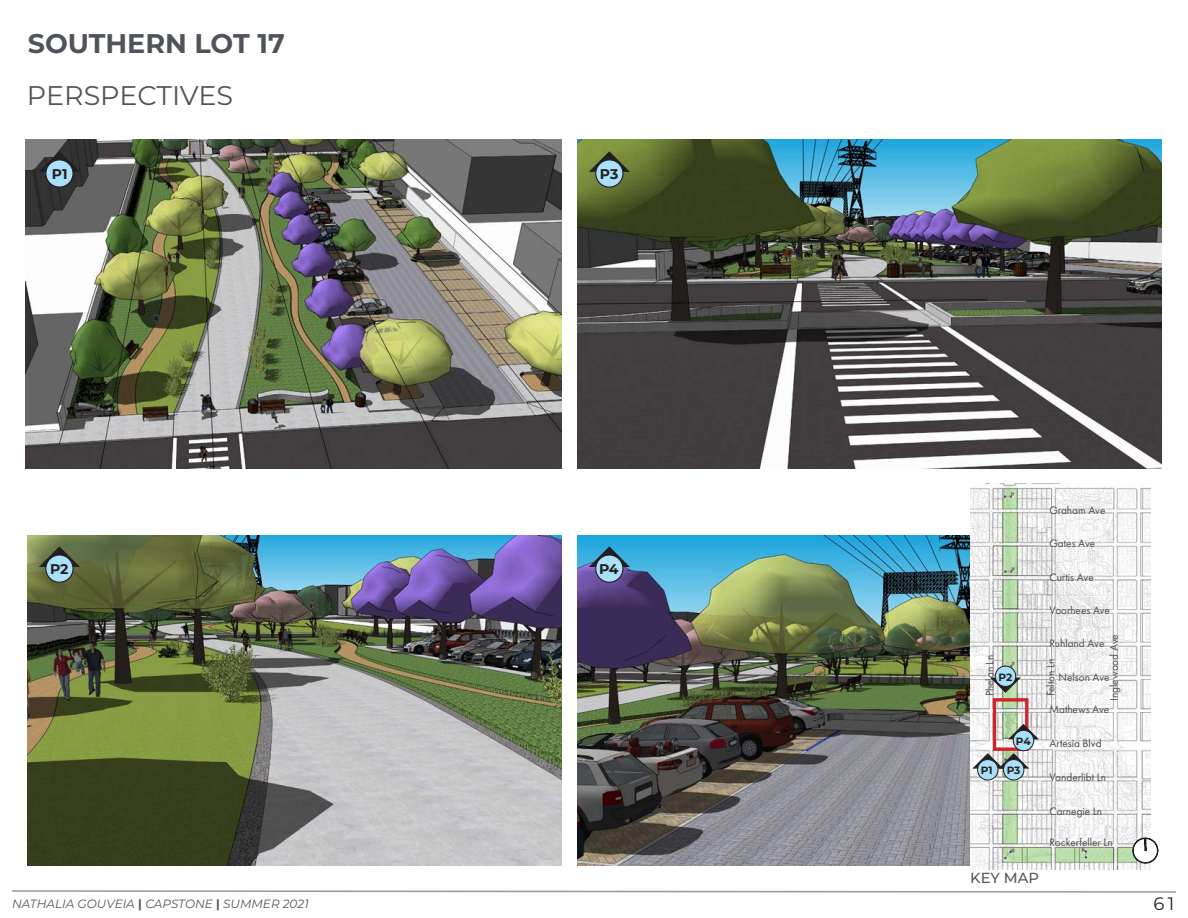
<style>
.page{position:relative;width:1188px;height:918px;background:#fff}
.page>*{position:absolute;margin:0;border:0;box-sizing:border-box;transform-origin:0 0}
.Page_title{font:700 27px "Montserrat";color:#50545a}
.Secondary_Page_Tittl{font:27px "Montserrat";letter-spacing:-.005em;color:#50545a}
.t1{font:18px "Montserrat";color:#231f20}
.Description_texts{font:500 14.7px "Montserrat";color:#57585a}
.Description_texts-2{font:700 14.1px "Montserrat";letter-spacing:-.01em;color:#231f20}
.t2{font:italic 12px "Montserrat";color:#57585a}
.t3{font:11.25px "Futura PT";color:#4c4c4d}
.Description_texts-3{font:700 10.5px "Montserrat";letter-spacing:-.005em;color:#231f20}
.s1{font-weight:700;font-style:normal}
</style>
<div class="page">
<svg style="left:12px;top:890px;width:1164px;height:3px"></svg>
<img style="left:26px;top:139px;width:536px;height:329px">
<img style="left:27px;top:536px;width:535px;height:329px">
<img style="left:578px;top:139px;width:583px;height:329px">
<img style="left:578px;top:536px;width:392px;height:329px">
<svg style="left:37px;top:150px;width:45px;height:23px"></svg>
<div style="left:46px;top:160px;width:27px;height:27px;background:#aae0f9;border-radius:50%"></div>
<div style="left:45px;top:159px;width:29px;height:29px;border:1px solid #231f20;border-radius:50%"></div>
<svg style="left:37px;top:545px;width:45px;height:23px"></svg>
<div style="left:46px;top:555px;width:27px;height:27px;background:#aae0f9;border-radius:50%"></div>
<div style="left:45px;top:554px;width:29px;height:29px;border:1px solid #231f20;border-radius:50%"></div>
<svg style="left:587px;top:545px;width:45px;height:23px"></svg>
<div style="left:596px;top:555px;width:27px;height:27px;background:#aae0f9;border-radius:50%"></div>
<div style="left:595px;top:554px;width:29px;height:29px;border:1px solid #231f20;border-radius:50%"></div>
<svg style="left:587px;top:150px;width:45px;height:23px"></svg>
<div style="left:596px;top:160px;width:27px;height:27px;background:#aae0f9;border-radius:50%"></div>
<div style="left:595px;top:159px;width:29px;height:29px;border:1px solid #231f20;border-radius:50%"></div>
<img style="left:970px;top:483px;width:181px;height:386px">
<svg style="left:1132px;top:809px;width:26px;height:55px"></svg>
<div style="left:1004px;top:760px;width:20px;height:20px;background:#aae0f9;border-radius:50%"></div>
<div style="left:1003px;top:759px;width:21px;height:21px;border:1px solid #231f20;border-radius:50%"></div>
<svg style="left:971px;top:752px;width:60px;height:22px"></svg>
<div style="left:978px;top:760px;width:20px;height:20px;background:#aae0f9;border-radius:50%"></div>
<div style="left:977px;top:759px;width:21px;height:21px;border:1px solid #231f20;border-radius:50%"></div>
<div style="left:993px;top:698px;width:36px;height:53px;border:3px solid #d1232a"></div>
<svg style="left:988px;top:677px;width:35px;height:17px"></svg>
<div style="left:995px;top:666px;width:21px;height:20px;background:#aae0f9;border-radius:50%"></div>
<div style="left:995px;top:666px;width:21px;height:21px;border:1px solid #231f20;border-radius:50%"></div>
<svg style="left:1007px;top:723px;width:34px;height:17px"></svg>
<div style="left:1013px;top:730px;width:21px;height:21px;background:#aae0f9;border-radius:50%"></div>
<div style="left:1013px;top:730px;width:21px;height:21px;border:1px solid #231f20;border-radius:50%"></div>
<p class="Page_title" style="left:28px;top:24px;width:259px">SOUTHERN LOT 17</p>
<p class="Secondary_Page_Tittl" style="left:27px;top:77px;width:208px">PERSPECTIVES</p>
<p class="Description_texts-2" style="left:52px;top:164px;width:17px">P1</p>
<p class="Description_texts-2" style="left:600px;top:164px;width:20px">P3</p>
<p class="Description_texts-2" style="left:50px;top:559px;width:20px">P2</p>
<p class="Description_texts-2" style="left:599px;top:559px;width:21px">P4</p>
<p class="t3" style="left:1049px;top:503px;width:58px">Graham Ave</p>
<p class="t3" style="left:1049px;top:537px;width:47px">Gates Ave</p>
<p class="t3" style="left:1049px;top:571px;width:46px">Curtis Ave</p>
<p class="t3" style="left:1049px;top:604px;width:62px">Voorhees Ave</p>
<p class="t3" style="left:983px;top:696px;width:43px;rotate:-90deg">Phelan Ln</p>
<p class="Description_texts-3" style="left:998px;top:670px;width:15px">P2</p>
<p class="t3" style="left:1049px;top:636px;width:56px">Ruhland Ave</p>
<p class="t3" style="left:1107px;top:701px;width:68px;rotate:-90deg">Inglewood Ave</p>
<p class="t3" style="left:1044px;top:696px;width:39px;rotate:-90deg">Felton Ln</p>
<p class="t3" style="left:1058px;top:671px;width:53px">Nelson Ave</p>
<p class="t3" style="left:1049px;top:703px;width:61px">Mathews Ave</p>
<p class="Description_texts-3" style="left:1016px;top:733px;width:16px">P4</p>
<p class="t3" style="left:1049px;top:737px;width:54px">Artesia Blvd</p>
<p class="Description_texts-3" style="left:981px;top:763px;width:13px">P1</p>
<p class="Description_texts-3" style="left:1007px;top:763px;width:15px">P3</p>
<p class="Description_texts-3" style="left:982px;top:767px;width:13px">P1</p>
<p class="t3" style="left:1049px;top:771px;width:58px">Vanderlibt Ln</p>
<p class="t3" style="left:1049px;top:804px;width:54px">Carnegie Ln</p>
<p class="t3" style="left:1049px;top:836px;width:65px">Rockerfeller Ln</p>
<p class="Description_texts" style="left:970px;top:868px;width:70px">KEY MAP</p>
<p class="t2" style="left:12px;top:895px;width:298px">NATHALIA GOUVEIA <span class="s1">|</span> CAPSTONE <span class="s1">|</span> SUMMER 2021</p>
<h2 class="t1" style="left:1153px;top:891px;width:23px">61</h2>
</div>
